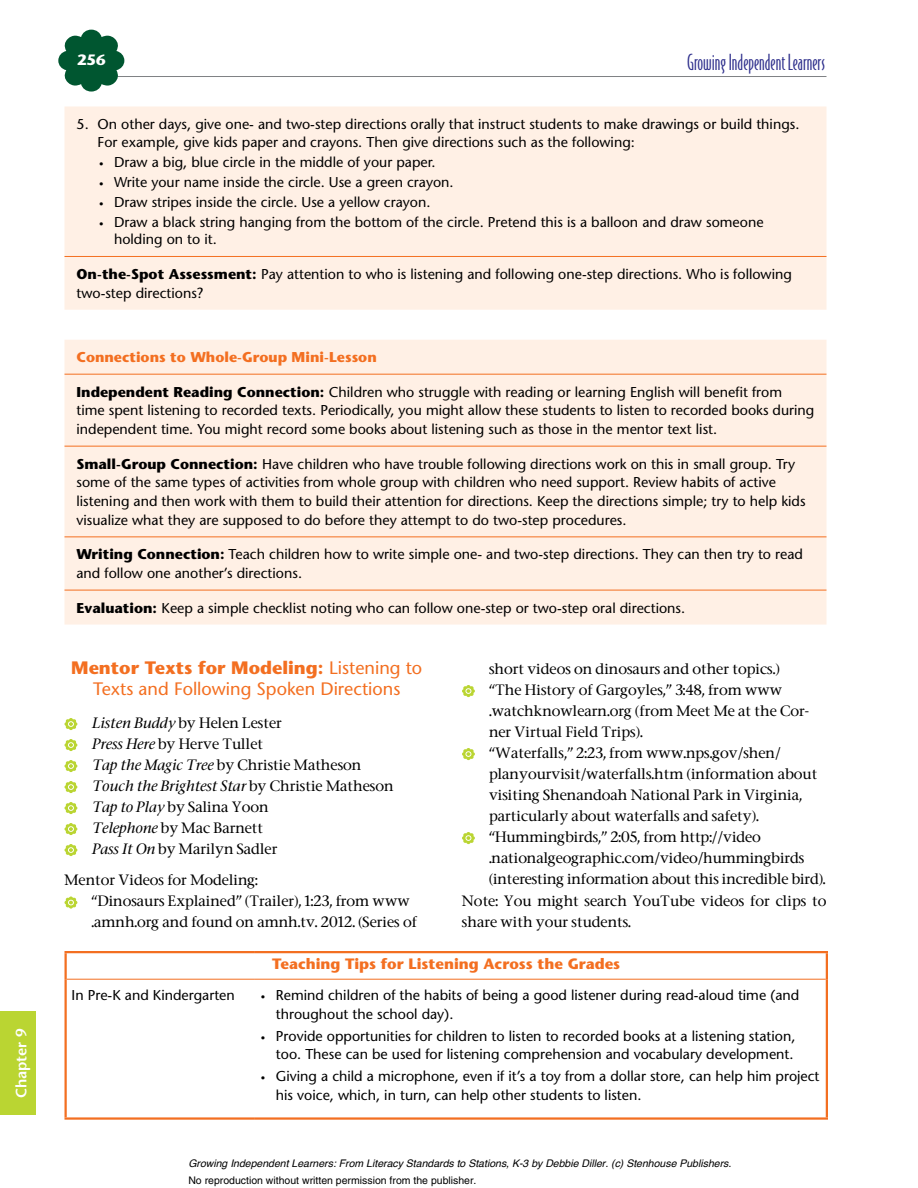
<style>
.page{position:relative;width:918px;height:1188px;background:#fff}
.page>*{position:absolute;margin:0;border:0;box-sizing:border-box;transform-origin:0 0}
.t1{font:21px "Bodega Sans Oldstyle";color:#2e2f8c}
.t2{font:500 18px/21px "Stone Sans Std";color:#f36f21;text-align:center}
.t3{font:700 15px "Stone Sans Std";color:#f36f21}
.t4{font:600 15px "Stone Sans";color:#fff}
.t5{font:700 15px "Stone Sans";color:#fff}
.t6{font:500 14.25px/18.8px "Stone Sans Std";color:#000}
.t7{font:500 14.25px/21px "Stone Serif";color:#000}
.t8{font:700 14.25px "Stone Sans Std";color:#f36f21}
.t9{font:italic 10.5px "Helvetica";color:#000}
.t10{font:10.5px "Helvetica";color:#000}
.s1{font-size:9px}
.s2{font-weight:700}
.s3{font-style:italic}
</style>
<div class="page">
<hr style="left:90px;top:76px;width:736px;height:1px;background:#808285">
<svg style="left:58px;top:30px;width:66px;height:62px"></svg>
<div style="left:0;top:1012px;width:36px;height:103px;background:#bad532"></div>
<div style="left:64px;top:106px;width:762px;height:204px;background:#fff0e5"></div>
<hr style="left:64px;top:256px;width:762px;height:1px;background:#f36f21">
<div style="left:64px;top:340px;width:762px;height:285px;background:#fff0e5"></div>
<hr style="left:64px;top:374px;width:762px;height:1px;background:#f36f21">
<hr style="left:64px;top:446px;width:762px;height:1px;background:#f36f21">
<hr style="left:64px;top:536px;width:762px;height:1px;background:#f36f21">
<hr style="left:64px;top:590px;width:762px;height:1px;background:#f36f21">
<svg style="left:65px;top:718px;width:12px;height:12px"></svg>
<svg style="left:65px;top:739px;width:12px;height:12px"></svg>
<svg style="left:65px;top:760px;width:12px;height:12px"></svg>
<svg style="left:65px;top:781px;width:12px;height:12px"></svg>
<svg style="left:65px;top:802px;width:12px;height:12px"></svg>
<svg style="left:65px;top:823px;width:12px;height:12px"></svg>
<svg style="left:65px;top:844px;width:12px;height:12px"></svg>
<svg style="left:65px;top:897px;width:12px;height:12px"></svg>
<svg style="left:462px;top:685px;width:13px;height:12px"></svg>
<svg style="left:462px;top:748px;width:13px;height:12px"></svg>
<svg style="left:462px;top:832px;width:13px;height:12px"></svg>
<svg style="left:67px;top:953px;width:759px;height:164px"></svg>
<hr style="left:64px;top:951px;width:191px;height:2px;background:#f36f21">
<hr style="left:64px;top:953px;width:3px;height:26px;background:#f36f21">
<hr style="left:255px;top:951px;width:573px;height:2px;background:#f36f21">
<hr style="left:826px;top:953px;width:2px;height:26px;background:#f36f21">
<hr style="left:64px;top:979px;width:3px;height:138px;background:#f36f21">
<hr style="left:826px;top:979px;width:2px;height:138px;background:#f36f21">
<hr style="left:67px;top:979px;width:188px;height:1px;background:#f36f21">
<hr style="left:255px;top:979px;width:571px;height:1px;background:#f36f21">
<hr style="left:64px;top:1117px;width:191px;height:3px;background:#f36f21">
<hr style="left:255px;top:1117px;width:573px;height:3px;background:#f36f21">
<p class="t4" style="left:12px;top:1098px;width:71px;rotate:-90deg">Chapter 9</p>
<p class="t5" style="left:77px;top:50px;width:30px">256</p>
<h1 class="t1" style="left:687px;top:50px;width:140px">Growing Independent Learners</h1>
<p class="t6" style="left:98px;top:115px;width:703px;line-height:18px;text-indent:-21px">5. On other days, give one- and two-step directions orally that instruct students to make drawings or build things.<br>For example, give kids paper and crayons. Then give directions such as the following:</p>
<p class="t6" style="left:99px;top:153px;width:338px"><span class="s1">•</span> Draw a big, blue circle in the middle of your paper.</p>
<p class="t6" style="left:99px;top:173px;width:356px"><span class="s1">•</span> Write your name inside the circle. Use a green crayon.</p>
<p class="t6" style="left:99px;top:193px;width:333px"><span class="s1">•</span> Draw stripes inside the circle. Use a yellow crayon.</p>
<p class="t6" style="left:114px;top:214px;width:651px;line-height:17.1px;text-indent:-15px"><span class="s1">•</span> Draw a black string hanging from the bottom of the circle. Pretend this is a balloon and draw someone holding on to it.</p>
<p class="t6" style="left:76px;top:265px;width:717px"><span class="s2">On-the-Spot Assessment:</span> Pay attention to who is listening and following one-step directions. Who is following two-step directions?</p>
<p class="t8" style="left:76px;top:349px;width:302px">Connections to Whole-Group Mini-Lesson</p>
<p class="t6" style="left:76px;top:382px;width:739px"><span class="s2">Independent Reading Connection:</span> Children who struggle with reading or learning English will benefit from<br>time spent listening to recorded texts. Periodically, you might allow these students to listen to recorded books during independent time. You might record some books about listening such as those in the mentor text list.</p>
<p class="t6" style="left:76px;top:454px;width:731px"><span class="s2">Small-Group Connection:</span> Have children who have trouble following directions work on this in small group. Try some of the same types of activities from whole group with children who need support. Review habits of active listening and then work with them to build their attention for directions. Keep the directions simple; try to help kids visualize what they are supposed to do before they attempt to do two-step procedures.</p>
<p class="t6" style="left:76px;top:545px;width:728px"><span class="s2">Writing Connection:</span> Teach children how to write simple one- and two-step directions. They can then try to read and follow one another’s directions.</p>
<p class="t6" style="left:76px;top:598px;width:610px"><span class="s2">Evaluation:</span> Keep a simple checklist noting who can follow one-step or two-step oral directions.</p>
<p class="t2" style="left:71px;top:657px;width:353px"><span class="s2">Mentor Texts for Modeling:</span> Listening to<br>Texts and Following Spoken Directions</p>
<p class="t7" style="left:92px;top:712px;width:304px"><span class="s3">Listen Buddy</span> by Helen Lester<br><span class="s3">Press Here</span> by Herve Tullet<br><span class="s3">Tap the Magic Tree</span> by Christie Matheson<br><span class="s3">Touch the Brightest Star</span> by Christie Matheson<br><span class="s3">Tap to Play</span> by Salina Yoon<br><span class="s3">Telephone</span> by Mac Barnett<br><span class="s3">Pass It On</span> by Marilyn Sadler</p>
<p class="t7" style="left:92px;top:869px;width:327px;text-indent:-27px">Mentor Videos for Modeling:<br>“Dinosaurs Explained” (Trailer), 1:23, from www .amnh.org and found on amnh.tv. 2012. (Series of</p>
<p class="t7" style="left:489px;top:658px;width:338px">short videos on dinosaurs and other topics.)<br>“The History of Gargoyles,” 3:48, from www .watchknowlearn.org (from Meet Me at the Cor&shy;ner Virtual Field Trips).<br>“Waterfalls,” 2:23, from www.nps.gov/shen/ planyourvisit/waterfalls.htm (information about visiting Shenandoah National Park in Virginia, particularly about waterfalls and safety). “Hummingbirds,” 2:05, from http://video .nationalgeographic.com/video/hummingbirds (interesting information about this incredible bird).</p>
<p class="t7" style="left:462px;top:890px;width:366px">Note: You might search YouTube videos for clips to share with your students.</p>
<p class="t3" style="left:272px;top:955px;width:350px">Teaching Tips for Listening Across the Grades</p>
<p class="t6" style="left:72px;top:986px;width:165px">In Pre-K and Kindergarten</p>
<p class="t6" style="left:276px;top:986px;width:525px;text-indent:-15px"><span class="s1">•</span> Remind children of the habits of being a good listener during read-aloud time (and throughout the school day).</p>
<p class="t6" style="left:261px;top:1026px;width:536px;text-align:right"><span class="s1">•</span> Provide opportunities for children to listen to recorded books at a listening station, too. These can be used for listening comprehension and vocabulary development.</p>
<p class="t6" style="left:276px;top:1067px;width:545px;text-indent:-15px"><span class="s1">•</span> Giving a child a microphone, even if it’s a toy from a dollar store, can help him project his voice, which, in turn, can help other students to listen.</p>
<p class="t9" style="left:188px;top:1155px;width:545px">Growing Independent Learners: From Literacy Standards to Stations, K-3 by Debbie Diller. (c) Stenhouse Publishers.</p>
<p class="t10" style="left:188px;top:1174px;width:290px">No reproduction without written permission from the publisher.</p>
</div>
